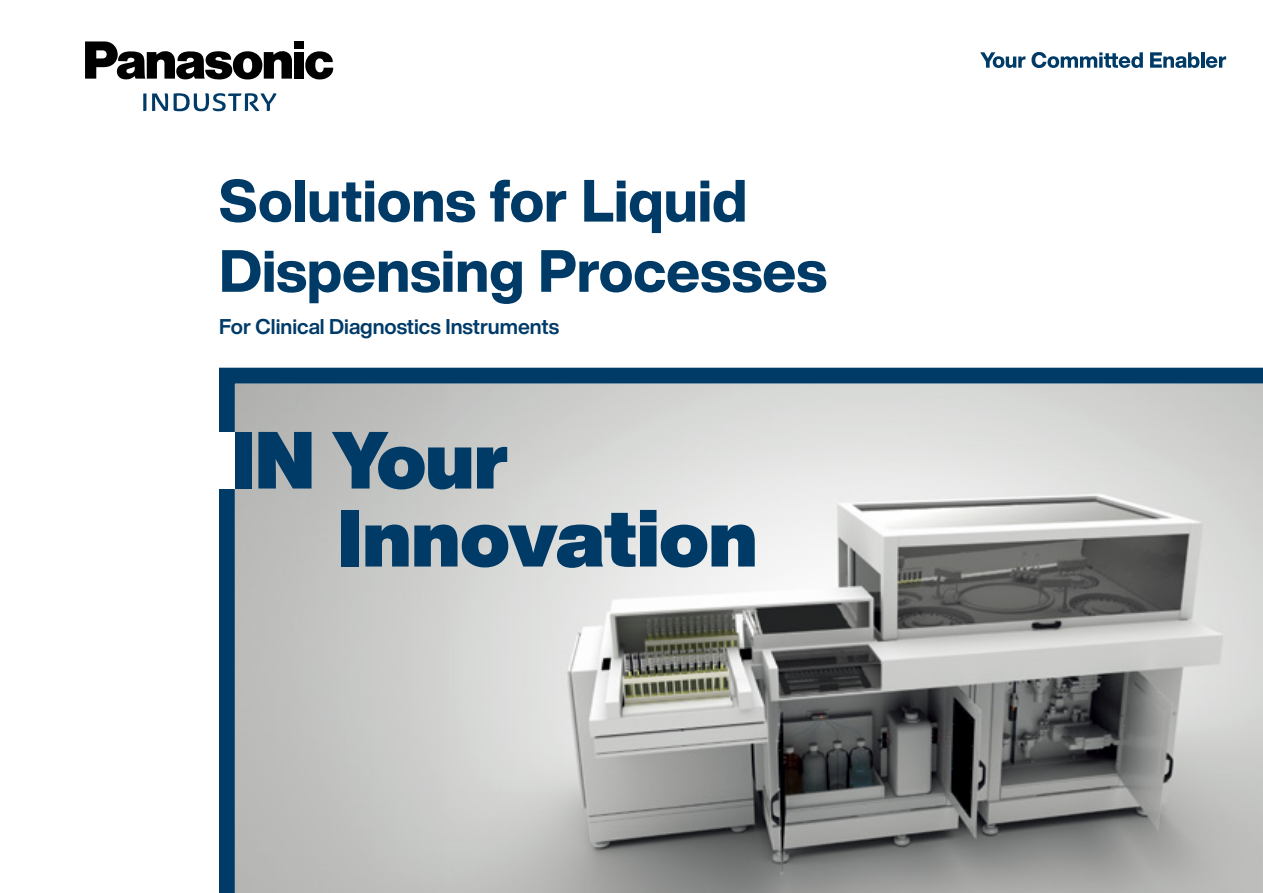
<style>
.page{position:relative;width:1263px;height:893px;background:#fff}
.page>*{position:absolute;margin:0;border:0;box-sizing:border-box;transform-origin:0 0}
.t1{font:900 79.5px/78px "Helvetica Now Display";color:#003b68}
.t2{font:800 58.5px/70.2px "Helvetica Now Display";color:#003b68}
.t3{font:700 21px "Helvetica Now Display";color:#003b68}
</style>
<div class="page">
<svg style="left:305px;top:51px;width:28px;height:29px"></svg>
<div style="left:294px;top:41px;width:10px;height:7px;background:#000"></div>
<div style="left:294px;top:52px;width:10px;height:27px;background:#000"></div>
<svg style="left:85px;top:41px;width:207px;height:39px"></svg>
<svg style="left:143px;top:93px;width:3px;height:18px"></svg>
<svg style="left:152px;top:93px;width:16px;height:18px"></svg>
<svg style="left:174px;top:93px;width:102px;height:18px"></svg>
<svg style="left:980px;top:52px;width:45px;height:16px"></svg>
<svg style="left:1031px;top:52px;width:112px;height:16px"></svg>
<svg style="left:1150px;top:52px;width:49px;height:16px"></svg>
<hr style="left:1201px;top:52px;width:3px;height:16px;background:#003b68">
<svg style="left:1206px;top:56px;width:20px;height:12px"></svg>
<svg style="left:219px;top:368px;width:1044px;height:525px;background:#aaadad"></svg>
<div style="left:219px;top:432px;width:16px;height:56px;background:#fff"></div>
<p class="t2" style="left:219px;top:166px;width:609px">Solutions for Liquid<br>Dispensing Processes</p>
<p class="t3" style="left:219px;top:312px;width:342px">For Clinical Diagnostics Instruments</p>
<h1 class="t1" style="left:338px;top:422px;width:421px;text-indent:-107px">IN Your<br>Innovation</h1>
</div>
